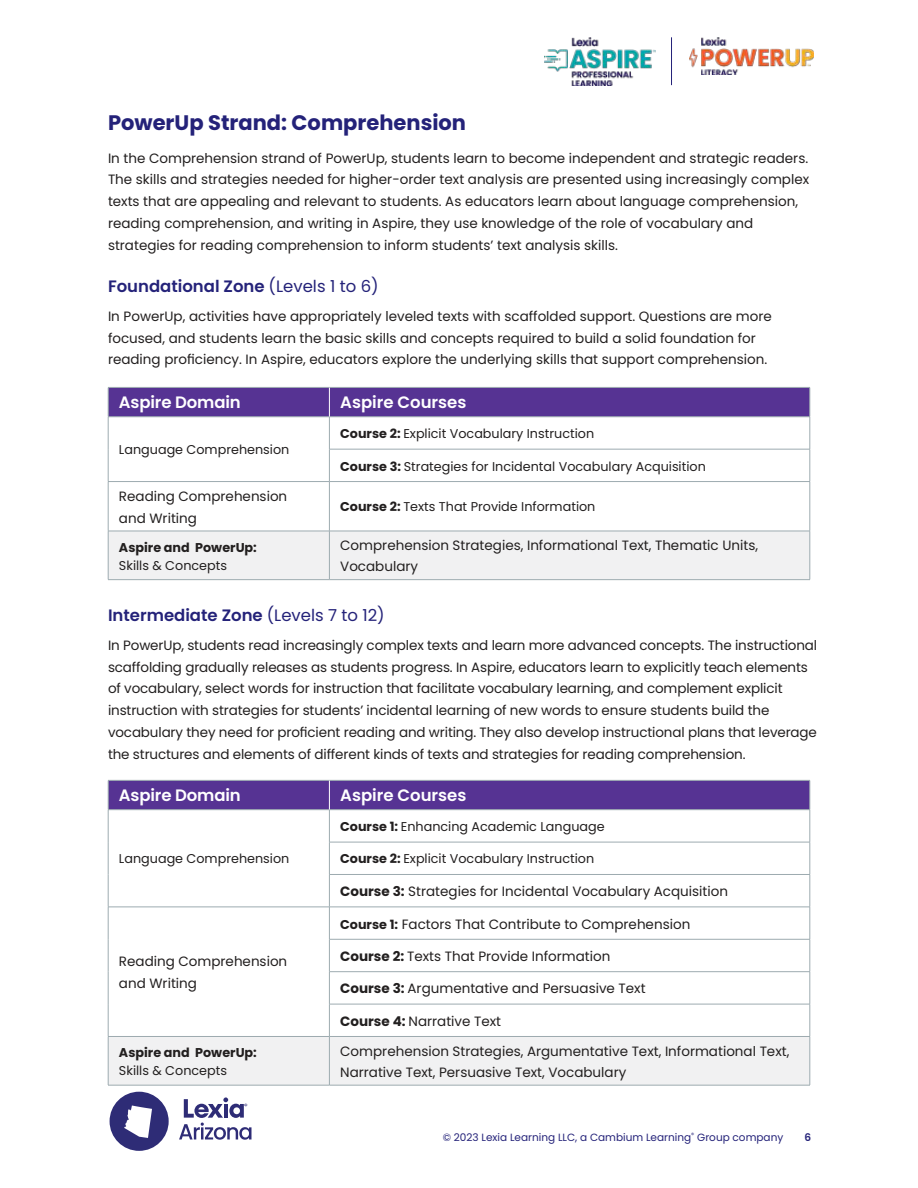
<style>
.page{position:relative;width:918px;height:1188px;background:#fff}
.page>*{position:absolute;margin:0;border:0;box-sizing:border-box;transform-origin:0 0}
.t1{font:700 21px "Poppins";color:#242279}
.t2{font:600 16.5px "Poppins";color:#242279}
.t3{font:600 16.5px "Poppins";color:#fff}
.t4{font:13.5px/21.8px "Poppins";color:#221f1f}
.t5{font:12.75px "Poppins";color:#221f1f}
.t6{font:700 12.75px "Poppins";color:#221f1f}
.t7{font:10.5px "Poppins";color:#242279}
.t8{font:600 10.5px "Poppins";color:#242279}
.s1{font-weight:400}
.s2{font-weight:700}
.s3{font-weight:700;font-size:12.75px}
</style>
<div class="page">
<img style="left:544px;top:37px;width:111px;height:48px">
<img style="left:690px;top:37px;width:123px;height:37px">
<hr style="left:671px;top:37px;width:1px;height:48px;background:#242279">
<div style="left:110px;top:1092px;width:59px;height:59px;background:#2e2c76;border-radius:50%"></div>
<svg style="left:179px;top:1097px;width:73px;height:43px"></svg>
<svg style="left:124px;top:1106px;width:28px;height:32px"></svg>
<div style="left:109px;top:532px;width:701px;height:47px;background:#f1f1f2"></div>
<hr style="left:108px;top:417px;width:1px;height:32px;background:#9dabb0">
<hr style="left:329px;top:417px;width:1px;height:32px;background:#9dabb0">
<hr style="left:810px;top:417px;width:1px;height:32px;background:#9dabb0">
<hr style="left:108px;top:449px;width:1px;height:32px;background:#9dabb0">
<hr style="left:329px;top:449px;width:481px;height:1px;background:#9dabb0">
<hr style="left:329px;top:449px;width:1px;height:32px;background:#9dabb0">
<hr style="left:810px;top:449px;width:1px;height:32px;background:#9dabb0">
<hr style="left:108px;top:481px;width:221px;height:1px;background:#9dabb0">
<hr style="left:108px;top:482px;width:1px;height:49px;background:#9dabb0">
<hr style="left:329px;top:481px;width:481px;height:1px;background:#9dabb0">
<hr style="left:329px;top:482px;width:1px;height:49px;background:#9dabb0">
<hr style="left:810px;top:482px;width:1px;height:49px;background:#9dabb0">
<hr style="left:108px;top:531px;width:221px;height:1px;background:#9dabb0">
<hr style="left:108px;top:531px;width:1px;height:48px;background:#9dabb0">
<hr style="left:329px;top:531px;width:481px;height:1px;background:#9dabb0">
<hr style="left:329px;top:531px;width:1px;height:48px;background:#9dabb0">
<hr style="left:810px;top:531px;width:1px;height:48px;background:#9dabb0">
<hr style="left:108px;top:579px;width:221px;height:1px;background:#9dabb0">
<hr style="left:329px;top:579px;width:481px;height:1px;background:#9dabb0">
<svg style="left:108px;top:387px;width:703px;height:30px;background:#5b3b95"></svg>
<div style="left:109px;top:1037px;width:701px;height:48px;background:#f1f1f2"></div>
<hr style="left:108px;top:810px;width:1px;height:32px;background:#9dabb0">
<hr style="left:329px;top:810px;width:1px;height:32px;background:#9dabb0">
<hr style="left:810px;top:810px;width:1px;height:32px;background:#9dabb0">
<hr style="left:108px;top:842px;width:1px;height:32px;background:#9dabb0">
<hr style="left:329px;top:842px;width:481px;height:1px;background:#9dabb0">
<hr style="left:329px;top:842px;width:1px;height:32px;background:#9dabb0">
<hr style="left:810px;top:842px;width:1px;height:32px;background:#9dabb0">
<hr style="left:108px;top:874px;width:1px;height:33px;background:#9dabb0">
<hr style="left:329px;top:874px;width:481px;height:1px;background:#9dabb0">
<hr style="left:329px;top:875px;width:1px;height:32px;background:#9dabb0">
<hr style="left:810px;top:875px;width:1px;height:32px;background:#9dabb0">
<hr style="left:108px;top:907px;width:221px;height:1px;background:#9dabb0">
<hr style="left:108px;top:907px;width:1px;height:32px;background:#9dabb0">
<hr style="left:329px;top:907px;width:481px;height:1px;background:#9dabb0">
<hr style="left:329px;top:907px;width:1px;height:32px;background:#9dabb0">
<hr style="left:810px;top:907px;width:1px;height:32px;background:#9dabb0">
<hr style="left:108px;top:939px;width:1px;height:33px;background:#9dabb0">
<hr style="left:329px;top:939px;width:481px;height:1px;background:#9dabb0">
<hr style="left:329px;top:939px;width:1px;height:33px;background:#9dabb0">
<hr style="left:810px;top:939px;width:1px;height:33px;background:#9dabb0">
<hr style="left:108px;top:972px;width:1px;height:32px;background:#9dabb0">
<hr style="left:329px;top:971px;width:481px;height:1px;background:#9dabb0">
<hr style="left:329px;top:972px;width:1px;height:32px;background:#9dabb0">
<hr style="left:810px;top:972px;width:1px;height:32px;background:#9dabb0">
<hr style="left:108px;top:1004px;width:1px;height:32px;background:#9dabb0">
<hr style="left:329px;top:1004px;width:481px;height:1px;background:#9dabb0">
<hr style="left:329px;top:1004px;width:1px;height:32px;background:#9dabb0">
<hr style="left:810px;top:1004px;width:1px;height:32px;background:#9dabb0">
<hr style="left:108px;top:1036px;width:221px;height:1px;background:#9dabb0">
<hr style="left:108px;top:1037px;width:1px;height:48px;background:#9dabb0">
<hr style="left:329px;top:1036px;width:481px;height:1px;background:#9dabb0">
<hr style="left:329px;top:1037px;width:1px;height:48px;background:#9dabb0">
<hr style="left:810px;top:1037px;width:1px;height:48px;background:#9dabb0">
<hr style="left:108px;top:1085px;width:221px;height:1px;background:#9dabb0">
<hr style="left:329px;top:1085px;width:481px;height:1px;background:#9dabb0">
<svg style="left:108px;top:780px;width:703px;height:30px;background:#5b3b95"></svg>
<h1 class="t1" style="left:108px;top:113px;width:360px">PowerUp Strand: Comprehension</h1>
<p class="t4" style="left:108px;top:147px;width:703px">In the Comprehension strand of PowerUp, students learn to become independent and strategic readers.<br>The skills and strategies needed for higher-order text analysis are presented using increasingly complex texts that are appealing and relevant to students. As educators learn about language comprehension, reading comprehension, and writing in Aspire, they use knowledge of the role of vocabulary and strategies for reading comprehension to inform students’ text analysis skills.</p>
<p class="t2" style="left:108px;top:279px;width:272px">Foundational Zone <span class="s1">(Levels 1 to 6)</span></p>
<p class="t4" style="left:108px;top:305px;width:665px">In PowerUp, activities have appropriately leveled texts with scaffolded support. Questions are more focused, and students learn the basic skills and concepts required to build a solid foundation for reading proficiency. In Aspire, educators explore the underlying skills that support comprehension.</p>
<p class="t3" style="left:119px;top:395px;width:123px">Aspire Domain</p>
<p class="t3" style="left:340px;top:395px;width:128px">Aspire Courses</p>
<p class="t5" style="left:119px;top:442px;width:172px">Language Comprehension</p>
<p class="t5" style="left:340px;top:426px;width:255px"><span class="s2">Course 2:</span> Explicit Vocabulary Instruction</p>
<p class="t5" style="left:340px;top:459px;width:367px"><span class="s2">Course 3:</span> Strategies for Incidental Vocabulary Acquisition</p>
<p class="t4" style="left:119px;top:486px;width:170px">Reading Comprehension and Writing</p>
<p class="t5" style="left:340px;top:500px;width:257px"><span class="s2">Course 2:</span> Texts That Provide Information</p>
<p class="t6" style="left:119px;top:541px;width:139px">Aspire and PowerUp:</p>
<p class="t5" style="left:119px;top:558px;width:110px">Skills &amp; Concepts</p>
<p class="t4" style="left:340px;top:535px;width:419px;line-height:21px">Comprehension Strategies, Informational Text, Thematic Units,<br>Vocabulary</p>
<p class="t2" style="left:108px;top:608px;width:278px">Intermediate Zone <span class="s1">(Levels 7 to 12)</span></p>
<p class="t4" style="left:108px;top:634px;width:711px">In PowerUp, students read increasingly complex texts and learn more advanced concepts. The instructional scaffolding gradually releases as students progress. In Aspire, educators learn to explicitly teach elements of vocabulary, select words for instruction that facilitate vocabulary learning, and complement explicit instruction with strategies for students’ incidental learning of new words to ensure students build the vocabulary they need for proficient reading and writing. They also develop instructional plans that leverage the structures and elements of different kinds of texts and strategies for reading comprehension.</p>
<p class="t3" style="left:119px;top:788px;width:123px">Aspire Domain</p>
<p class="t3" style="left:340px;top:788px;width:128px">Aspire Courses</p>
<p class="t5" style="left:119px;top:852px;width:172px">Language Comprehension</p>
<p class="t4" style="left:119px;top:951px;width:170px">Reading Comprehension and Writing</p>
<p class="t6" style="left:119px;top:1047px;width:139px">Aspire and PowerUp:</p>
<p class="t5" style="left:119px;top:1063px;width:110px">Skills &amp; Concepts</p>
<p class="t5" style="left:340px;top:819px;width:266px"><span class="s2">Course 1:</span> Enhancing Academic Language</p>
<p class="t5" style="left:340px;top:852px;width:255px"><span class="s2">Course 2:</span> Explicit Vocabulary Instruction</p>
<p class="t4" style="left:340px;top:881px;width:389px"><span class="s2">Course 3:</span> Strategies for Incidental Vocabulary Acquisition</p>
<p class="t4" style="left:340px;top:913px;width:352px"><span class="s3">Course 1:</span> Factors That Contribute to Comprehension</p>
<p class="t4" style="left:340px;top:946px;width:272px"><span class="s2">Course 2:</span> Texts That Provide Information</p>
<p class="t4" style="left:340px;top:978px;width:307px"><span class="s2">Course 3:</span> Argumentative and Persuasive Text</p>
<p class="t4" style="left:340px;top:1011px;width:162px"><span class="s2">Course 4:</span> Narrative Text</p>
<p class="t4" style="left:340px;top:1041px;width:451px;line-height:21px">Comprehension Strategies, Argumentative Text, Informational Text,<br>Narrative Text, Persuasive Text, Vocabulary</p>
<p class="t7" style="left:443px;top:1131px;width:342px">© 2023 Lexia Learning LLC, a Cambium Learning<sup>®</sup> Group company</p>
<p class="t8" style="left:804px;top:1133px;width:8px">6</p>
</div>
